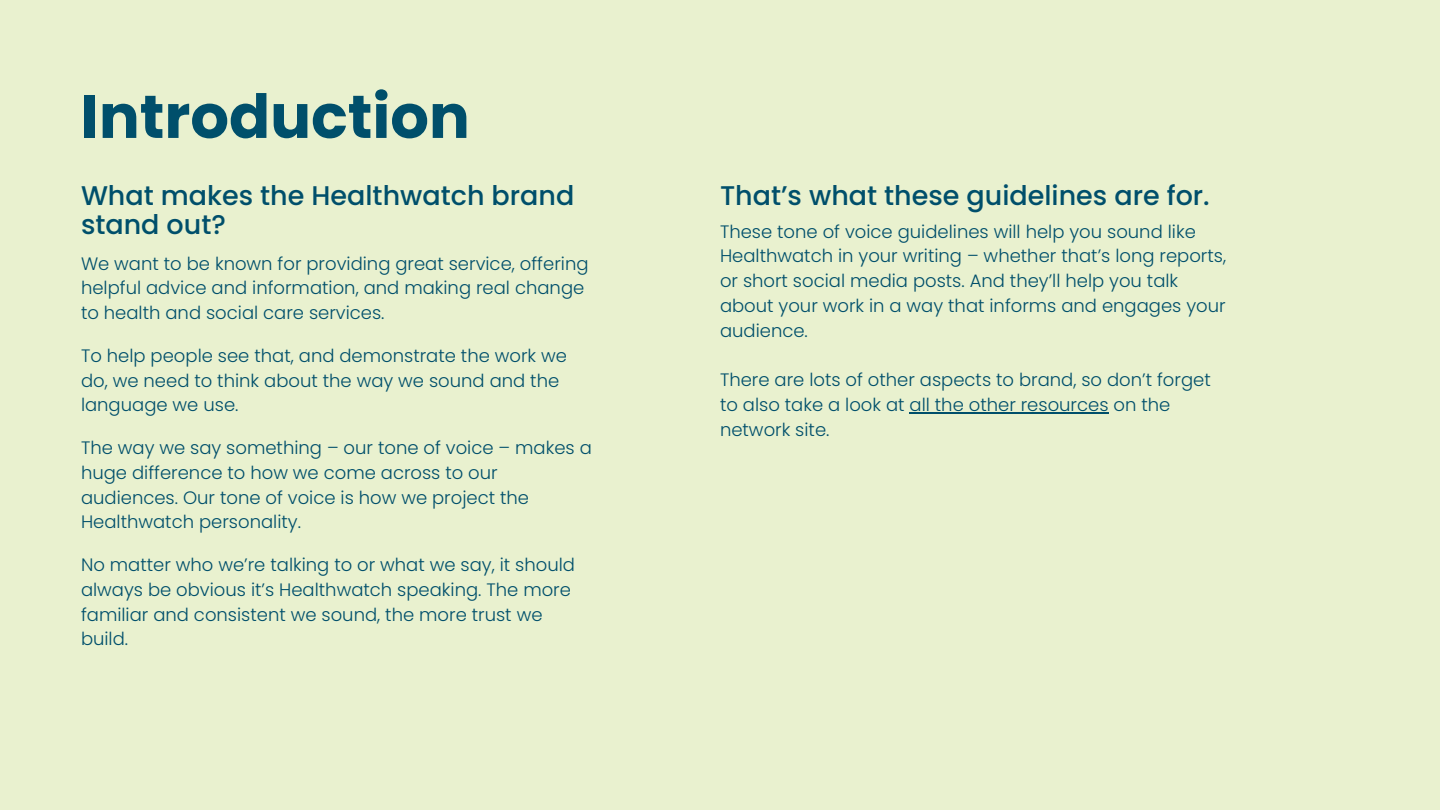
<style>
.page{position:relative;width:1440px;height:810px;background:#e9f1cf}
.page>*{position:absolute;margin:0;border:0;box-sizing:border-box;transform-origin:0 0}
.t1{font:700 60.6px "Poppins";color:#004f6b}
.t2{font:500 27px/29.2px "Poppins";color:#004f6b}
.t3{font:300 18px/24.8px "Poppins";color:#004f6b}
</style>
<div class="page">
<hr style="left:910px;top:412px;width:199px;height:1px;background:#004f6b">
<h1 class="t1" style="left:81px;top:74px;width:390px">Introduction</h1>
<h2 class="t2" style="left:81px;top:180px;width:495px">What makes the Healthwatch brand stand out?</h2>
<p class="t3" style="left:81px;top:251px;width:509px">We want to be known for providing great service, offering helpful advice and information, and making real change to health and social care services.</p>
<p class="t3" style="left:81px;top:343px;width:488px">To help people see that, and demonstrate the work we do, we need to think about the way we sound and the language we use.</p>
<p class="t3" style="left:81px;top:436px;width:512px">The way we say something – our tone of voice – makes a huge difference to how we come across to our audiences. Our tone of voice is how we project the Healthwatch personality.</p>
<p class="t3" style="left:81px;top:553px;width:496px">No matter who we’re talking to or what we say, it should always be obvious it’s Healthwatch speaking. The more familiar and consistent we sound, the more trust we build.</p>
<h2 class="t2" style="left:720px;top:180px;width:491px">That’s what these guidelines are for.</h2>
<p class="t3" style="left:720px;top:219px;width:508px">These tone of voice guidelines will help you sound like Healthwatch in your writing – whether that’s long reports, or short social media posts. And they’ll help you talk about your work in a way that informs and engages your audience.</p>
<p class="t3" style="left:720px;top:368px;width:492px">There are lots of other aspects to brand, so don’t forget to also take a look at all the other resources on the network site.</p>
</div>
